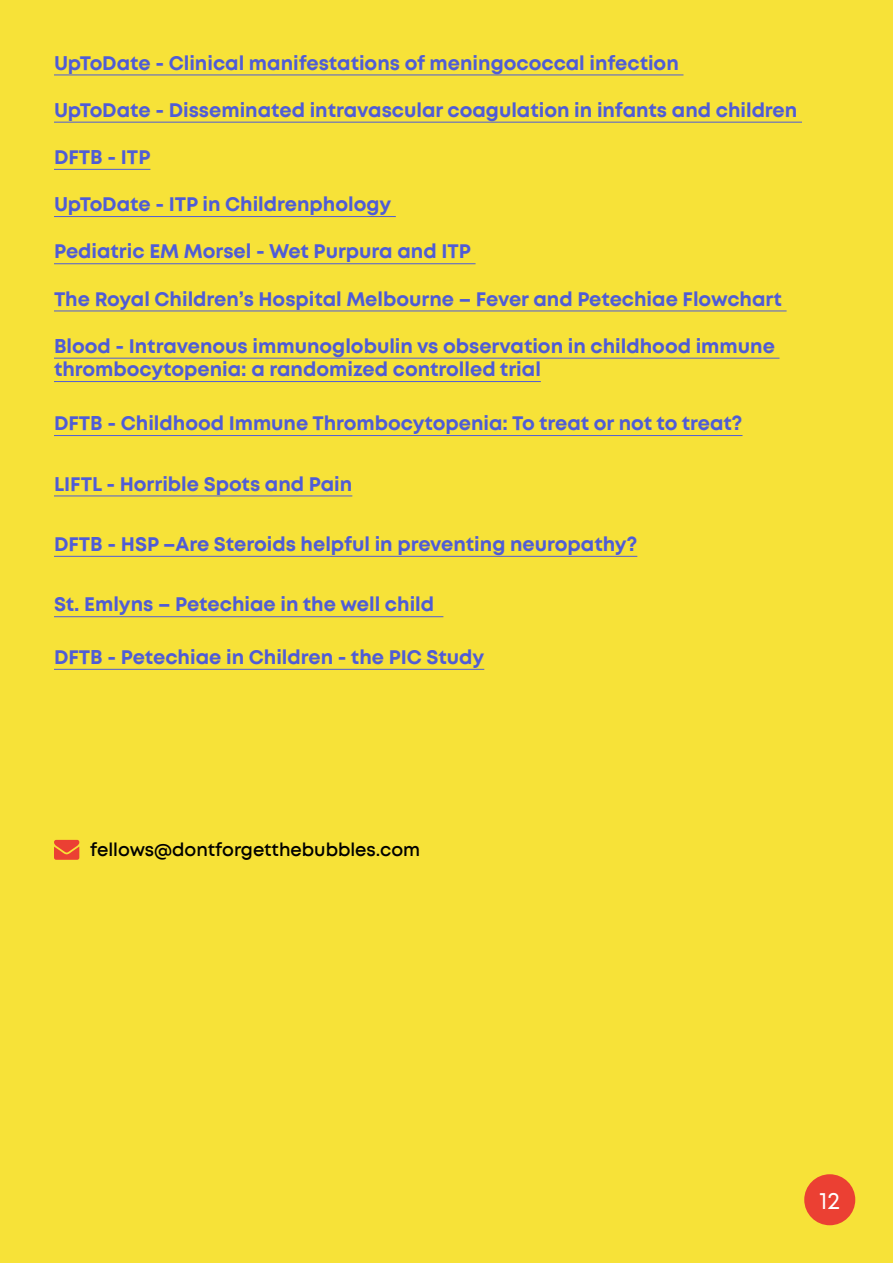
<style>
.page{position:relative;width:893px;height:1263px;background:#f7e238}
.page>*{position:absolute;margin:0;border:0;box-sizing:border-box;transform-origin:0 0}
.t1{font:24px "Mont";color:#fff}
.t2{font:700 19.5px/23.4px "Mont";color:#4f5cd6}
.t3{font:600 18px "Mont";color:#000}
</style>
<div class="page">
<div style="left:804px;top:1174px;width:51px;height:51px;background:#eb4033;border-radius:50%"></div>
<svg style="left:54px;top:840px;width:25px;height:20px"></svg>
<hr style="left:54px;top:74px;width:629px;height:1px;background:#4f5cd6">
<hr style="left:54px;top:122px;width:748px;height:1px;background:#4f5cd6">
<hr style="left:54px;top:169px;width:96px;height:1px;background:#4f5cd6">
<hr style="left:54px;top:216px;width:342px;height:1px;background:#4f5cd6">
<hr style="left:54px;top:263px;width:422px;height:1px;background:#4f5cd6">
<hr style="left:54px;top:310px;width:733px;height:1px;background:#4f5cd6">
<hr style="left:54px;top:358px;width:725px;height:1px;background:#4f5cd6">
<hr style="left:54px;top:381px;width:487px;height:1px;background:#4f5cd6">
<hr style="left:54px;top:435px;width:688px;height:1px;background:#4f5cd6">
<hr style="left:54px;top:495px;width:298px;height:1px;background:#4f5cd6">
<hr style="left:54px;top:556px;width:583px;height:1px;background:#4f5cd6">
<hr style="left:54px;top:616px;width:389px;height:1px;background:#4f5cd6">
<hr style="left:54px;top:669px;width:430px;height:1px;background:#4f5cd6">
<p class="t2" style="left:54px;top:52px;width:626px">UpToDate - Clinical manifestations of meningococcal infection</p>
<p class="t2" style="left:54px;top:99px;width:745px">UpToDate - Disseminated intravascular coagulation in infants and children</p>
<p class="t2" style="left:54px;top:146px;width:98px">DFTB - ITP</p>
<p class="t2" style="left:54px;top:194px;width:339px">UpToDate - ITP in Childrenphology</p>
<p class="t2" style="left:54px;top:241px;width:418px">Pediatric EM Morsel - Wet Purpura and ITP</p>
<p class="t2" style="left:54px;top:288px;width:729px">The Royal Children’s Hospital Melbourne – Fever and Petechiae Flowchart</p>
<p class="t2" style="left:54px;top:335px;width:722px">Blood - Intravenous immunoglobulin vs observation in childhood immune thrombocytopenia: a randomized controlled trial</p>
<p class="t2" style="left:54px;top:413px;width:690px">DFTB - Childhood Immune Thrombocytopenia: To treat or not to treat?</p>
<p class="t2" style="left:54px;top:473px;width:300px">LIFTL - Horrible Spots and Pain</p>
<p class="t2" style="left:54px;top:533px;width:585px">DFTB - HSP –Are Steroids helpful in preventing neuropathy?</p>
<p class="t2" style="left:54px;top:594px;width:382px">St. Emlyns – Petechiae in the well child</p>
<p class="t2" style="left:54px;top:646px;width:432px">DFTB - Petechiae in Children - the PIC Study</p>
<p class="t3" style="left:90px;top:840px;width:332px">fellows@dontforgetthebubbles.com</p>
<p class="t1" style="left:819px;top:1189px;width:22px">12</p>
</div>
